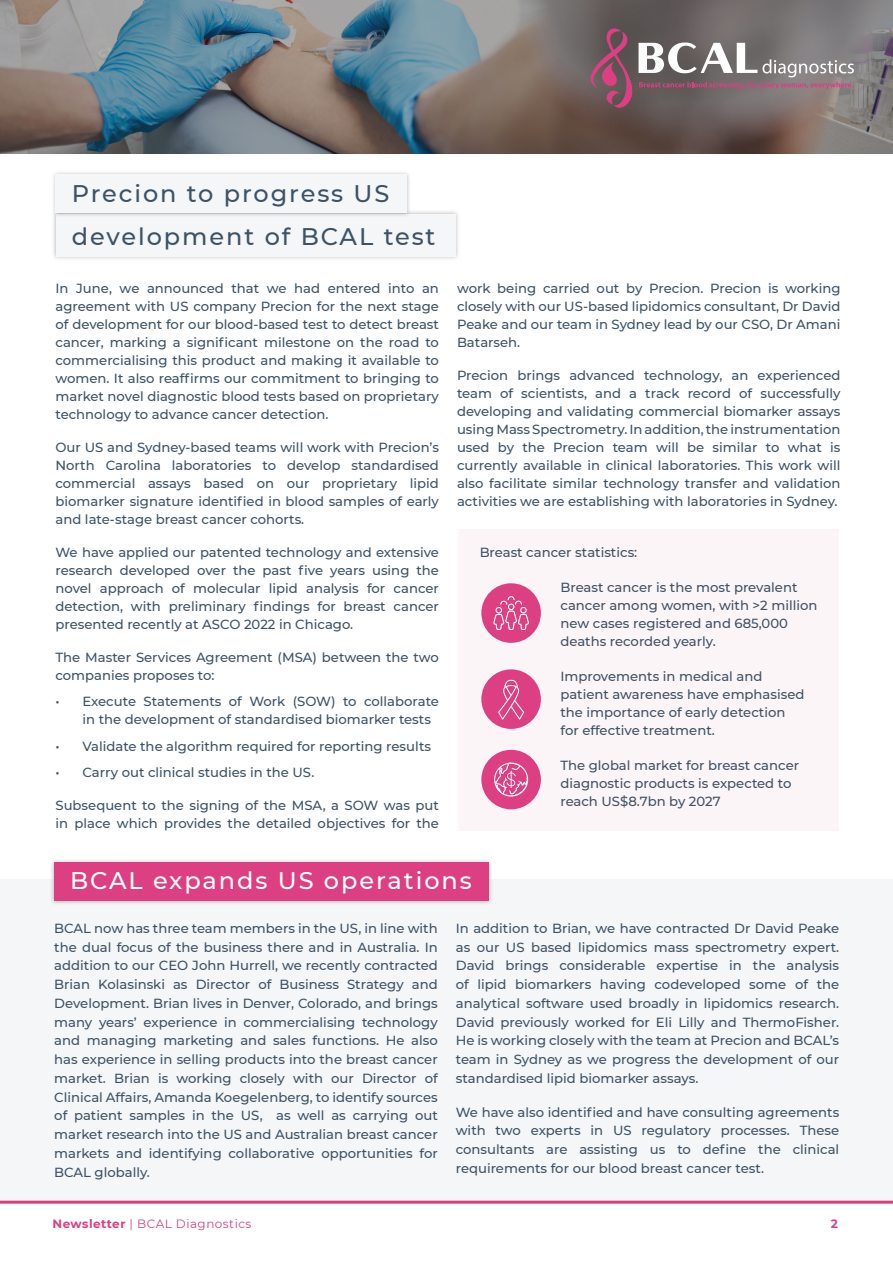
<style>
.page{position:relative;width:893px;height:1263px;background:#fff}
.page>*{position:absolute;margin:0;border:0;box-sizing:border-box;transform-origin:0 0}
.t1{font:500 24px "Montserrat";letter-spacing:.08em;color:#3d5265}
.t2{font:500 24px "Montserrat";letter-spacing:.08em;color:#fff}
.t3{font:500 13.2px/18px "Montserrat";color:#3d5265;text-align:justify}
.t4{font:12px "Montserrat";letter-spacing:.04em;color:#dc3f82}
.t5{font:700 12px "Montserrat";color:#dc3f82}
.s1{font-weight:700}
</style>
<div class="page">
<div style="left:0;top:880px;width:893px;height:321px;background:#f5f6f7"></div>
<div style="left:458px;top:529px;width:381px;height:301px;background:#fcf5f7"></div>
<img style="left:0;top:0;width:893px;height:153px">
<div style="left:51px;top:209px;width:409px;height:52px;background:#231f20;opacity:.3"></div>
<div style="left:56px;top:214px;width:399px;height:43px;background:#f5f6f7"></div>
<div style="left:51px;top:170px;width:360px;height:48px;background:#231f20;opacity:.3"></div>
<div style="left:56px;top:175px;width:350px;height:38px;background:#f5f6f7"></div>
<div style="left:481px;top:583px;width:60px;height:60px;background:#dc3f82;border-radius:50%"></div>
<div style="left:481px;top:669px;width:60px;height:60px;background:#dc3f82;border-radius:50%"></div>
<div style="left:481px;top:750px;width:60px;height:59px;background:#dc3f82;border-radius:50%"></div>
<hr style="left:0;top:1201px;width:893px;height:3px;background:#dc3f82">
<div style="left:50px;top:858px;width:443px;height:48px;background:#231f20;opacity:.3"></div>
<div style="left:54px;top:863px;width:435px;height:38px;background:#dc3f82"></div>
<svg style="left:590px;top:28px;width:43px;height:80px;background:#805061"></svg>
<svg style="left:639px;top:42px;width:215px;height:47px"></svg>
<svg style="left:494px;top:762px;width:34px;height:34px"></svg>
<svg style="left:493px;top:596px;width:36px;height:34px"></svg>
<svg style="left:498px;top:680px;width:26px;height:40px"></svg>
<p class="t1" style="left:72px;top:177px;width:319px">Precion to progress US</p>
<p class="t1" style="left:72px;top:220px;width:365px">development of BCAL test</p>
<p class="t3" style="left:56px;top:278px;width:385px">In June, we announced that we had entered into an agreement with US company Precion for the next stage of development for our blood-based test to detect breast cancer, marking a significant milestone on the road to commercialising this product and making it available to women. It also reaffirms our commitment to bringing to market novel diagnostic blood tests based on proprietary technology to advance cancer detection.</p>
<p class="t3" style="left:56px;top:437px;width:385px">Our US and Sydney-based teams will work with Precion’s North Carolina laboratories to develop standardised commercial assays based on our proprietary lipid biomarker signature identified in blood samples of early and late-stage breast cancer cohorts.</p>
<p class="t3" style="left:56px;top:542px;width:385px">We have applied our patented technology and extensive research developed over the past five years using the novel approach of molecular lipid analysis for cancer detection, with preliminary findings for breast cancer presented recently at ASCO 2022 in Chicago.</p>
<p class="t3" style="left:56px;top:647px;width:385px">The Master Services Agreement (MSA) between the two companies proposes to:</p>
<p class="t3" style="left:82px;top:692px;width:358px;text-indent:-27px">• Execute Statements of Work (SOW) to collaborate in the development of standardised biomarker tests</p>
<p class="t3" style="left:56px;top:736px;width:377px">• Validate the algorithm required for reporting results</p>
<p class="t3" style="left:56px;top:763px;width:260px">• Carry out clinical studies in the US.</p>
<p class="t3" style="left:56px;top:796px;width:385px">Subsequent to the signing of the MSA, a SOW was put in place which provides the detailed objectives for the</p>
<p class="t3" style="left:457px;top:278px;width:385px">work being carried out by Precion. Precion is working closely with our US-based lipidomics consultant, Dr David Peake and our team in Sydney lead by our CSO, Dr Amani Batarseh.</p>
<p class="t3" style="left:457px;top:365px;width:385px">Precion brings advanced technology, an experienced team of scientists, and a track record of successfully developing and validating commercial biomarker assays using Mass Spectrometry. In addition, the instrumentation used by the Precion team will be similar to what is currently available in clinical laboratories. This work will also facilitate similar technology transfer and validation activities we are establishing with laboratories in Sydney.</p>
<p class="t3" style="left:480px;top:543px;width:159px">Breast cancer statistics:</p>
<p class="t3" style="left:560px;top:578px;width:258px;text-align:left">Breast cancer is the most prevalent cancer among women, with &gt;2 million new cases registered and 685,000 deaths recorded yearly.</p>
<p class="t3" style="left:560px;top:667px;width:246px;text-align:left">Improvements in medical and patient awareness have emphasised the importance of early detection for effective treatment.</p>
<p class="t3" style="left:560px;top:756px;width:240px;text-align:left">The global market for breast cancer diagnostic products is expected to reach US$8.7bn by 2027</p>
<p class="t2" style="left:70px;top:864px;width:403px">BCAL expands US operations</p>
<p class="t3" style="left:54px;top:918px;width:385px;line-height:18.8px">BCAL now has three team members in the US, in line with the dual focus of the business there and in Australia. In addition to our CEO John Hurrell, we recently contracted Brian Kolasinski as Director of Business Strategy and Development. Brian lives in Denver, Colorado, and brings many years’ experience in commercialising technology and managing marketing and sales functions. He also has experience in selling products into the breast cancer market. Brian is working closely with our Director of Clinical Affairs, Amanda Koegelenberg, to identify sources of patient samples in the US, as well as carrying out market research into the US and Australian breast cancer markets and identifying collaborative opportunities for BCAL globally.</p>
<p class="t3" style="left:456px;top:918px;width:385px;line-height:18.8px">In addition to Brian, we have contracted Dr David Peake as our US based lipidomics mass spectrometry expert.<br>David brings considerable expertise in the analysis of lipid biomarkers having codeveloped some of the analytical software used broadly in lipidomics research.<br>David previously worked for Eli Lilly and ThermoFisher.<br>He is working closely with the team at Precion and BCAL’s team in Sydney as we progress the development of our standardised lipid biomarker assays.</p>
<p class="t3" style="left:456px;top:1102px;width:385px;line-height:18.8px">We have also identified and have consulting agreements with two experts in US regulatory processes. These consultants are assisting us to define the clinical requirements for our blood breast cancer test.</p>
<p class="t4" style="left:52px;top:1215px;width:200px"><span class="s1">Newsletter</span> | BCAL Diagnostics</p>
<p class="t5" style="left:831px;top:1215px;width:9px">2</p>
</div>
